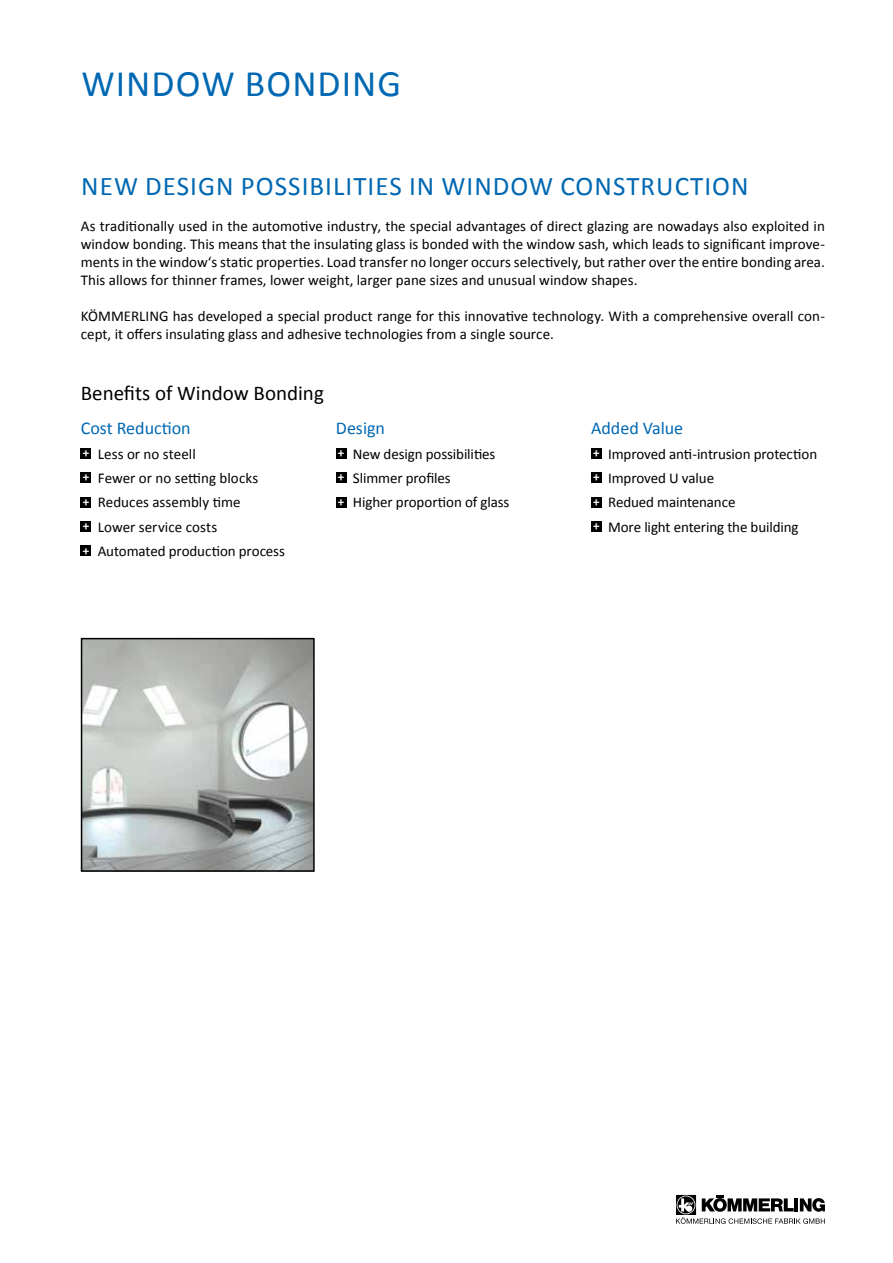
<style>
.page{position:relative;width:893px;height:1263px;background:#fff}
.page>*{position:absolute;margin:0;border:0;box-sizing:border-box;transform-origin:0 0}
.t1{font:37.5px "Calibri";letter-spacing:.025em;color:#0068b2}
.t2{font:27px "Calibri";letter-spacing:.04em;color:#0068b2}
.t3{font:21px "Calibri";color:#000}
.t4{font:18px "Calibri";color:#0068b2}
.t5{font:15px/24.5px "Calibri";color:#000}
.s1{font-weight:700;font-size:13.05px;color:#fff}
</style>
<div class="page">
<svg style="left:676px;top:1195px;width:149px;height:29px"></svg>
<div style="left:81px;top:448px;width:10px;height:11px;background:#000"></div>
<div style="left:81px;top:473px;width:10px;height:10px;background:#000"></div>
<div style="left:81px;top:497px;width:10px;height:10px;background:#000"></div>
<div style="left:81px;top:521px;width:10px;height:11px;background:#000"></div>
<div style="left:81px;top:546px;width:10px;height:10px;background:#000"></div>
<div style="left:336px;top:448px;width:10px;height:11px;background:#000"></div>
<div style="left:336px;top:473px;width:10px;height:10px;background:#000"></div>
<div style="left:336px;top:497px;width:10px;height:10px;background:#000"></div>
<div style="left:591px;top:448px;width:10px;height:11px;background:#000"></div>
<div style="left:591px;top:473px;width:10px;height:10px;background:#000"></div>
<div style="left:591px;top:497px;width:10px;height:10px;background:#000"></div>
<div style="left:591px;top:521px;width:10px;height:11px;background:#000"></div>
<img style="left:84px;top:641px;width:228px;height:228px">
<div style="left:81px;top:638px;width:234px;height:234px;border:2px solid #000"></div>
<h1 class="t1" style="left:82px;top:60px;width:321px">WINDOW BONDING</h1>
<h2 class="t2" style="left:81px;top:169px;width:669px">NEW DESIGN POSSIBILITIES IN WINDOW CONSTRUCTION</h2>
<p class="t5" style="left:81px;top:217px;width:746px;line-height:18px;text-align:justify">As traditionally used in the automotive industry, the special advantages of direct glazing are nowadays also exploited in window bonding. This means that the insulating glass is bonded with the window sash, which leads to significant improve&shy;ments in the window‘s static properties. Load transfer no longer occurs selectively, but rather over the entire bonding area.<br>This allows for thinner frames, lower weight, larger pane sizes and unusual window shapes.</p>
<p class="t5" style="left:81px;top:307px;width:746px;line-height:18px">KÖMMERLING has developed a special product range for this innovative technology. With a comprehensive overall con&shy;cept, it offers insulating glass and adhesive technologies from a single source.</p>
<h3 class="t3" style="left:81px;top:380px;width:245px">Benefits of Window Bonding</h3>
<p class="t4" style="left:81px;top:417px;width:111px">Cost Reduction</p>
<p class="t5" style="left:83px;top:441px;width:204px"><span class="s1">+</span> Less or no steell<br><span class="s1">+</span> Fewer or no setting blocks<br><span class="s1">+</span> Reduces assembly time<br><span class="s1">+</span> Lower service costs<br><span class="s1">+</span> Automated production process</p>
<p class="t4" style="left:336px;top:417px;width:51px">Design</p>
<p class="t5" style="left:338px;top:441px;width:173px"><span class="s1">+</span> New design possibilities<br><span class="s1">+</span> Slimmer profiles<br><span class="s1">+</span> Higher proportion of glass</p>
<p class="t4" style="left:591px;top:417px;width:94px">Added Value</p>
<p class="t5" style="left:593px;top:441px;width:226px"><span class="s1">+</span> Improved anti-intrusion protection <span class="s1">+</span> Improved U value<br><span class="s1">+</span> Redued maintenance<br><span class="s1">+</span> More light entering the building</p>
</div>
